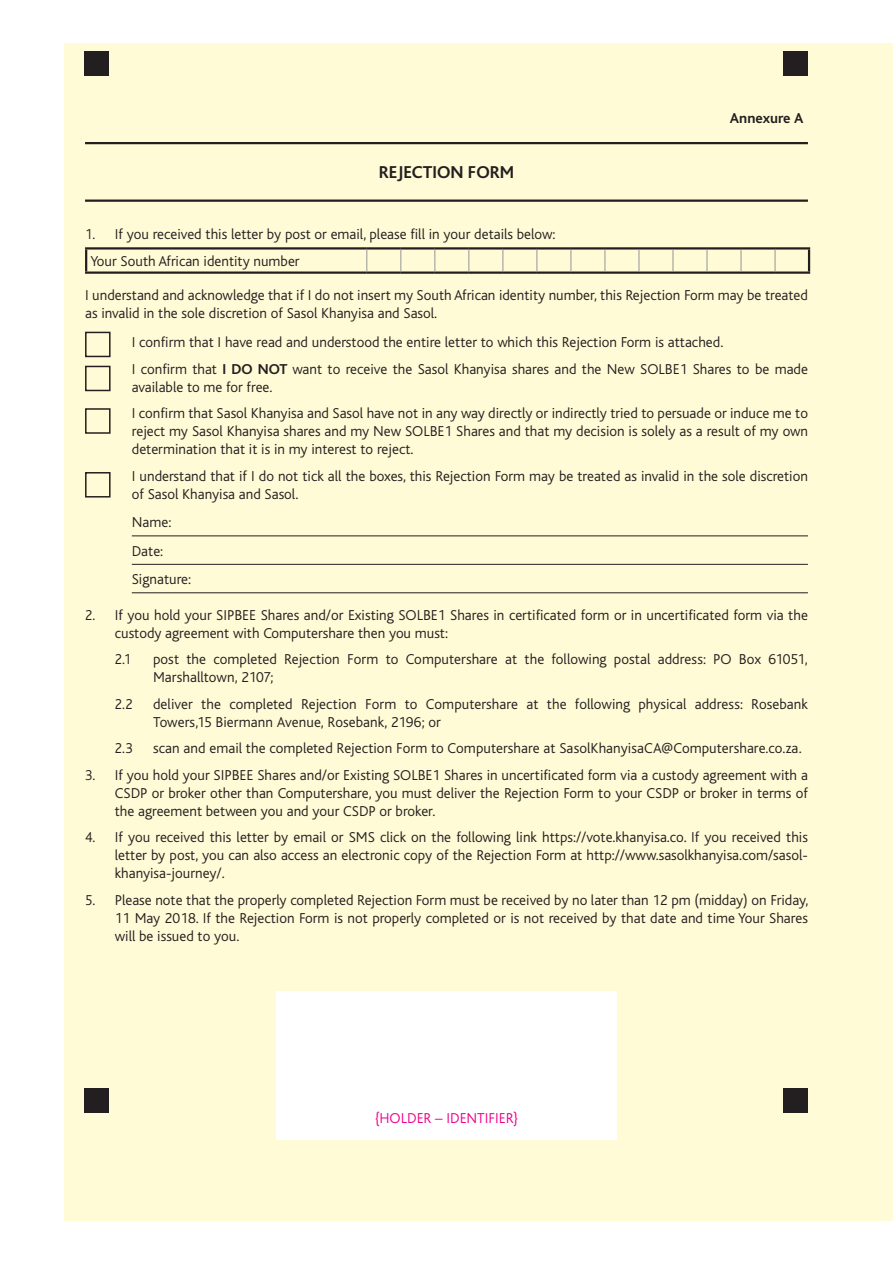
<style>
.page{position:relative;width:893px;height:1263px;background:#fff}
.page>*{position:absolute;margin:0;border:0;box-sizing:border-box;transform-origin:0 0}
.t1{font:700 18px "Bliss";color:#231f20}
.t2{font:300 15px/18px "Bliss";color:#231f20}
.t3{font:300 15px/18px "Bliss";color:#231f20;text-align:justify;scale:.95 1}
.t4{font:300 15px "Bliss";letter-spacing:.005em;color:#ed028c}
.t5{font:700 15px "Bliss";color:#231f20}
.s1{font-weight:700}
</style>
<div class="page">
<div style="left:64px;top:43px;width:829px;height:1177px;background:#fffbd6"></div>
<div style="left:85px;top:366px;width:26px;height:25px;border:2px solid #231f20"></div>
<div style="left:85px;top:332px;width:26px;height:25px;border:2px solid #231f20"></div>
<div style="left:85px;top:408px;width:26px;height:26px;border:2px solid #231f20"></div>
<div style="left:85px;top:472px;width:26px;height:25px;border:2px solid #231f20"></div>
<div style="left:276px;top:991px;width:341px;height:149px;background:#fff"></div>
<hr style="left:85px;top:142px;width:723px;height:2px;background:#231f20">
<hr style="left:85px;top:200px;width:723px;height:2px;background:#231f20">
<hr style="left:85px;top:247px;width:282px;height:3px;background:#231f20">
<hr style="left:85px;top:250px;width:2px;height:21px;background:#231f20">
<hr style="left:85px;top:271px;width:282px;height:3px;background:#231f20">
<hr style="left:367px;top:247px;width:34px;height:3px;background:#231f20">
<hr style="left:367px;top:271px;width:34px;height:3px;background:#231f20">
<svg style="left:366px;top:250px;width:1px;height:21px"></svg>
<hr style="left:401px;top:247px;width:34px;height:3px;background:#231f20">
<hr style="left:401px;top:271px;width:34px;height:3px;background:#231f20">
<svg style="left:400px;top:250px;width:1px;height:21px"></svg>
<hr style="left:435px;top:247px;width:34px;height:3px;background:#231f20">
<hr style="left:435px;top:271px;width:34px;height:3px;background:#231f20">
<svg style="left:434px;top:250px;width:1px;height:21px"></svg>
<hr style="left:469px;top:247px;width:34px;height:3px;background:#231f20">
<hr style="left:469px;top:271px;width:34px;height:3px;background:#231f20">
<svg style="left:468px;top:250px;width:1px;height:21px"></svg>
<hr style="left:503px;top:247px;width:34px;height:3px;background:#231f20">
<hr style="left:503px;top:271px;width:34px;height:3px;background:#231f20">
<svg style="left:502px;top:250px;width:1px;height:21px"></svg>
<hr style="left:537px;top:247px;width:34px;height:3px;background:#231f20">
<hr style="left:537px;top:271px;width:34px;height:3px;background:#231f20">
<svg style="left:536px;top:250px;width:1px;height:21px"></svg>
<hr style="left:571px;top:247px;width:34px;height:3px;background:#231f20">
<hr style="left:571px;top:271px;width:34px;height:3px;background:#231f20">
<svg style="left:571px;top:250px;width:1px;height:21px"></svg>
<hr style="left:605px;top:247px;width:34px;height:3px;background:#231f20">
<hr style="left:605px;top:271px;width:34px;height:3px;background:#231f20">
<svg style="left:605px;top:250px;width:1px;height:21px"></svg>
<hr style="left:639px;top:247px;width:34px;height:3px;background:#231f20">
<hr style="left:639px;top:271px;width:34px;height:3px;background:#231f20">
<svg style="left:639px;top:250px;width:1px;height:21px"></svg>
<hr style="left:673px;top:247px;width:34px;height:3px;background:#231f20">
<hr style="left:673px;top:271px;width:34px;height:3px;background:#231f20">
<svg style="left:673px;top:250px;width:1px;height:21px"></svg>
<hr style="left:707px;top:247px;width:34px;height:3px;background:#231f20">
<hr style="left:707px;top:271px;width:34px;height:3px;background:#231f20">
<svg style="left:707px;top:250px;width:1px;height:21px"></svg>
<hr style="left:741px;top:247px;width:34px;height:3px;background:#231f20">
<hr style="left:741px;top:271px;width:34px;height:3px;background:#231f20">
<svg style="left:741px;top:250px;width:1px;height:21px"></svg>
<hr style="left:775px;top:247px;width:35px;height:3px;background:#231f20">
<hr style="left:808px;top:250px;width:2px;height:21px;background:#231f20">
<hr style="left:775px;top:271px;width:35px;height:3px;background:#231f20">
<svg style="left:775px;top:250px;width:1px;height:21px"></svg>
<hr style="left:132px;top:535px;width:676px;height:1px;background:#231f20">
<hr style="left:132px;top:564px;width:676px;height:1px;background:#231f20">
<hr style="left:132px;top:592px;width:676px;height:1px;background:#231f20">
<div style="left:84px;top:51px;width:24px;height:24px;background:#231f20"></div>
<div style="left:84px;top:1088px;width:24px;height:24px;background:#231f20"></div>
<div style="left:784px;top:51px;width:24px;height:24px;background:#231f20"></div>
<div style="left:784px;top:1088px;width:24px;height:24px;background:#231f20"></div>
<p class="t1" style="left:379px;top:163px;width:137px">REJECTION FORM</p>
<p class="t5" style="left:730px;top:110px;width:75px">Annexure A</p>
<p class="t3" style="left:90px;top:220px;width:491px;line-height:27.5px;text-indent:-5px">1. If you received this letter by post or email, please fill in your details below:<br>Your South African identity number</p>
<p class="t2" style="left:85px;top:287px;width:724px">I understand and acknowledge that if I do not insert my South African identity number, this Rejection Form may be treated as invalid in the sole discretion of Sasol Khanyisa and Sasol.</p>
<p class="t2" style="left:132px;top:329px;width:678px;line-height:26.5px">I confirm that I have read and understood the entire letter to which this Rejection Form is attached.<br>I confirm that <span class="s1">I DO NOT</span> want to receive the Sasol Khanyisa shares and the New SOLBE1 Shares to be made</p>
<p class="t2" style="left:132px;top:374px;width:678px;line-height:26.5px">available to me for free.<br>I confirm that Sasol Khanyisa and Sasol have not in any way directly or indirectly tried to persuade or induce me to</p>
<p class="t2" style="left:132px;top:423px;width:678px">reject my Sasol Khanyisa shares and my New SOLBE1 Shares and that my decision is solely as a result of my own determination that it is in my interest to reject.</p>
<p class="t2" style="left:132px;top:467px;width:678px">I understand that if I do not tick all the boxes, this Rejection Form may be treated as invalid in the sole discretion of Sasol Khanyisa and Sasol.</p>
<p class="t2" style="left:132px;top:508px;width:61px;line-height:28.5px">Name:<br>Date:<br>Signature:</p>
<p class="t3" style="left:115px;top:606px;width:731px;text-indent:-30px">2. If you hold your SIPBEE Shares and/or Existing SOLBE1 Shares in certificated form or in uncertificated form via the custody agreement with Computershare then you must:</p>
<p class="t3" style="left:115px;top:650px;width:19px">2.1</p>
<p class="t2" style="left:153px;top:650px;width:656px">post the completed Rejection Form to Computershare at the following postal address: PO Box 61051,<br>Marshalltown, 2107;</p>
<p class="t3" style="left:115px;top:695px;width:20px">2.2</p>
<p class="t2" style="left:153px;top:695px;width:656px">deliver the completed Rejection Form to Computershare at the following physical address: Rosebank<br>Towers,15 Biermann Avenue, Rosebank, 2196; or</p>
<p class="t3" style="left:115px;top:739px;width:20px">2.3</p>
<p class="t2" style="left:153px;top:739px;width:650px">scan and email the completed Rejection Form to Computershare at SasolKhanyisaCA@Computershare.co.za.</p>
<p class="t3" style="left:115px;top:766px;width:731px;text-indent:-30px">3. If you hold your SIPBEE Shares and/or Existing SOLBE1 Shares in uncertificated form via a custody agreement with a CSDP or broker other than Computershare, you must deliver the Rejection Form to your CSDP or broker in terms of the agreement between you and your CSDP or broker.</p>
<p class="t3" style="left:115px;top:828px;width:731px;text-indent:-30px">4. If you received this letter by email or SMS click on the following link https://vote.khanyisa.co. If you received this letter by post, you can also access an electronic copy of the Rejection Form at http://www.sasolkhanyisa.com/sasol&shy;khanyisa-journey/.</p>
<p class="t3" style="left:115px;top:891px;width:732px;text-indent:-30px">5. Please note that the properly completed Rejection Form must be received by no later than 12 pm (midday) on Friday, 11 May 2018. If the Rejection Form is not properly completed or is not received by that date and time Your Shares will be issued to you.</p>
<p class="t4" style="left:375px;top:1111px;width:144px">{HOLDER – IDENTIFIER}</p>
</div>
